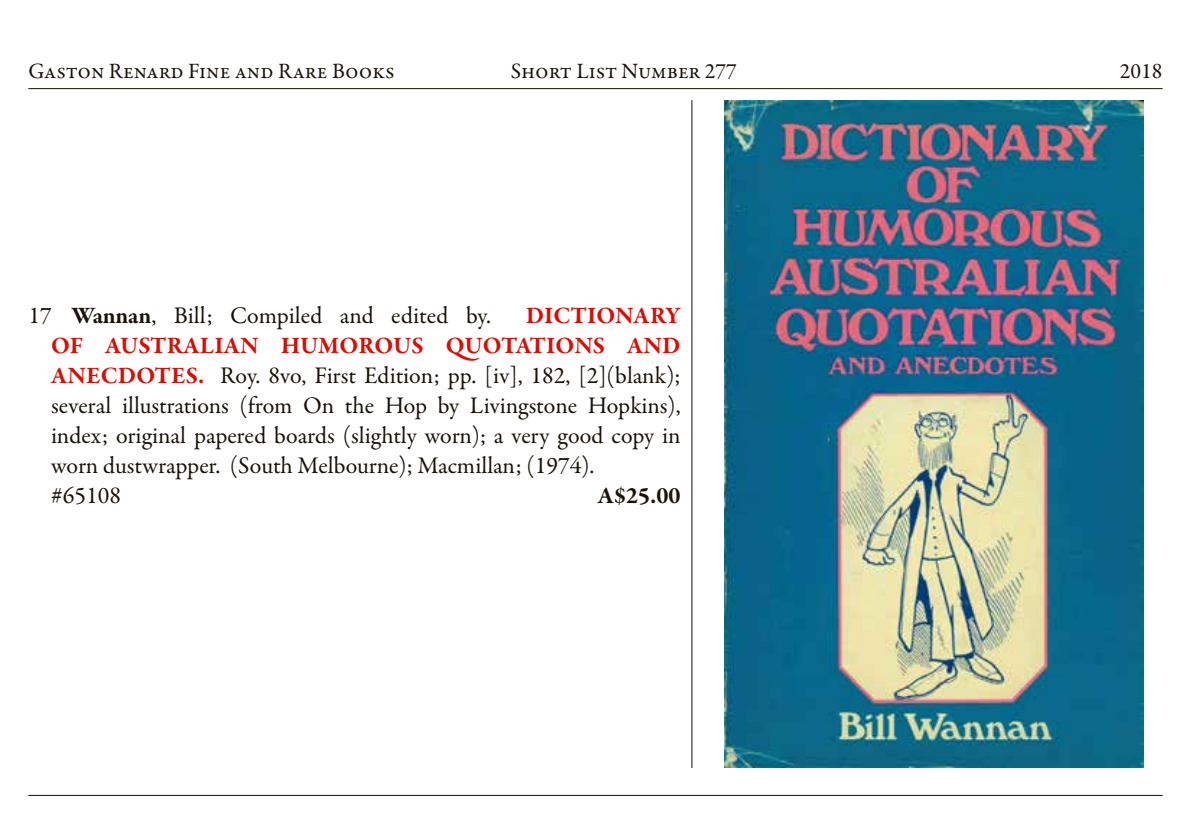
<style>
.page{position:relative;width:1191px;height:840px;background:#fff}
.page>*{position:absolute;margin:0;border:0;box-sizing:border-box;transform-origin:0 0}
.t1{font:24px/30px "Garamond Premr Pro";letter-spacing:-.005em;color:#1a1207}
.t2{font:700 24px "Garamond Premr Pro";color:#1a1207}
.t3{font:22px "Garamond Premr Pro";color:#1a1207}
.s1{font-weight:700}
.s2{font-weight:700;color:#d80e04}
</style>
<div class="page">
<hr style="left:28px;top:88px;width:1134px;height:1px;background:#1a1207">
<hr style="left:28px;top:794px;width:1134px;height:1px;background:#1a1207">
<hr style="left:691px;top:100px;width:1px;height:667px;background:#1a1207">
<img style="left:725px;top:100px;width:418px;height:667px">
<p class="t3" style="left:28px;top:57px;width:368px">Gaston Renard Fine and Rare Books</p>
<p class="t3" style="left:511px;top:57px;width:228px">Short List Number 277</p>
<p class="t3" style="left:1119px;top:57px;width:44px">2018</p>
<p class="t1" style="left:28px;top:300px;width:464px">17 <span class="s1">Wannan</span>, Bill; Compiled and edited by.</p>
<p class="t1" style="left:51px;top:300px;width:631px;text-indent:475px"><span class="s2">DICTIONARY OF AUSTRALIAN HUMOROUS QUOTATIONS AND ANECDOTES.</span> Roy. 8vo, First Edition; pp. [iv], 182, [2](blank); several illustrations (from On the Hop by Livingstone Hopkins), index; original papered boards (slightly worn); a very good copy in worn dustwrapper. (South Melbourne); Macmillan; (1974).<br>#65108</p>
<p class="t2" style="left:598px;top:480px;width:84px">A$25.00</p>
</div>
